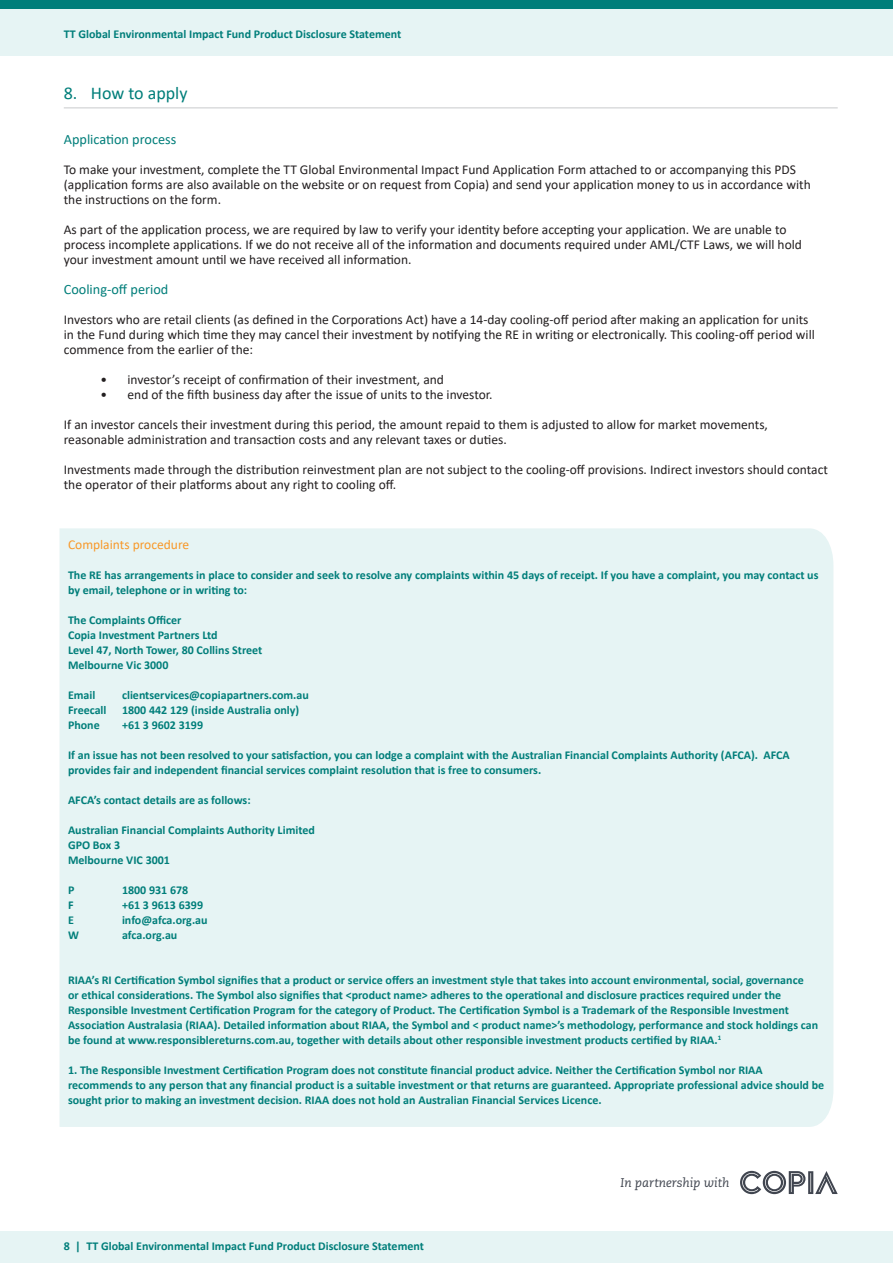
<style>
.page{position:relative;width:893px;height:1263px;background:#fff}
.page>*{position:absolute;margin:0;border:0;box-sizing:border-box;transform-origin:0 0}
.Artisan_heading_PDS{font:18px "Calibri";color:#007e7a}
.t1{font:14.25px "Calibri";color:#007e7a}
.t2{font:13.5px/15px "Calibri";color:#231f20}
.t3{font:13.5px "Calibri";color:#f89828}
.t4{font:italic 12.6px "Caecilia LT Pro 56";color:#40454f}
.t5{font:700 12px/15px "Calibri";color:#007e7a}
</style>
<div class="page">
<div style="left:0;top:0;width:893px;height:55px;background:#e6f4f4"></div>
<div style="left:0;top:0;width:893px;height:9px;background:#007e7a"></div>
<div style="left:0;top:1231px;width:893px;height:32px;background:#e6f4f4"></div>
<hr style="left:64px;top:108px;width:774px;height:1px;background:#c9cacc">
<div style="left:60px;top:528px;width:773px;height:599px;background:#e6f4f4"></div>
<svg style="left:740px;top:1171px;width:98px;height:23px"></svg>
<p class="t5" style="left:64px;top:26px;width:339px">TT Global Environmental Impact Fund Product Disclosure Statement</p>
<p class="Artisan_heading_PDS" style="left:64px;top:81px;width:125px">8. How to apply</p>
<p class="t1" style="left:64px;top:129px;width:114px">Application process</p>
<p class="t2" style="left:64px;top:162px;width:748px">To make your investment, complete the TT Global Environmental Impact Fund Application Form attached to or accompanying this PDS (application forms are also available on the website or on request from Copia) and send your application money to us in accordance with the instructions on the form.</p>
<p class="t2" style="left:64px;top:222px;width:740px">As part of the application process, we are required by law to verify your identity before accepting your application. We are unable to process incomplete applications. If we do not receive all of the information and documents required under AML/CTF Laws, we will hold your investment amount until we have received all information.</p>
<p class="t1" style="left:64px;top:279px;width:106px">Cooling-off period</p>
<p class="t2" style="left:64px;top:312px;width:753px">Investors who are retail clients (as defined in the Corporations Act) have a 14-day cooling-off period after making an application for units in the Fund during which time they may cancel their investment by notifying the RE in writing or electronically. This cooling-off period will commence from the earlier of the:</p>
<p class="t2" style="left:101px;top:372px;width:345px">• investor’s receipt of confirmation of their investment, and</p>
<p class="t2" style="left:101px;top:387px;width:394px">• end of the fifth business day after the issue of units to the investor.</p>
<p class="t2" style="left:64px;top:417px;width:706px">If an investor cancels their investment during this period, the amount repaid to them is adjusted to allow for market movements, reasonable administration and transaction costs and any relevant taxes or duties.</p>
<p class="t2" style="left:64px;top:462px;width:766px">Investments made through the distribution reinvestment plan are not subject to the cooling-off provisions. Indirect investors should contact the operator of their platforms about any right to cooling off.</p>
<p class="t3" style="left:68px;top:535px;width:123px">Complaints procedure</p>
<p class="t5" style="left:68px;top:567px;width:752px">The RE has arrangements in place to consider and seek to resolve any complaints within 45 days of receipt. If you have a complaint, you may contact us by email, telephone or in writing to:</p>
<p class="t5" style="left:68px;top:612px;width:196px">The Complaints Officer<br>Copia Investment Partners Ltd<br>Level 47, North Tower, 80 Collins Street<br>Melbourne Vic 3000</p>
<p class="t5" style="left:68px;top:687px;width:29px">Email</p>
<p class="t5" style="left:122px;top:687px;width:188px">clientservices@copiapartners.com.au</p>
<p class="t5" style="left:68px;top:702px;width:40px">Freecall</p>
<p class="t5" style="left:122px;top:702px;width:179px">1800 442 129 (inside Australia only)</p>
<p class="t5" style="left:68px;top:717px;width:33px">Phone</p>
<p class="t5" style="left:122px;top:717px;width:83px">+61 3 9602 3199</p>
<p class="t5" style="left:68px;top:747px;width:723px">If an issue has not been resolved to your satisfaction, you can lodge a complaint with the Australian Financial Complaints Authority (AFCA). AFCA provides fair and independent financial services complaint resolution that is free to consumers.</p>
<p class="t5" style="left:68px;top:792px;width:184px">AFCA’s contact details are as follows:</p>
<p class="t5" style="left:68px;top:822px;width:248px">Australian Financial Complaints Authority Limited<br>GPO Box 3<br>Melbourne VIC 3001</p>
<p class="t5" style="left:68px;top:882px;width:8px">P</p>
<p class="t5" style="left:122px;top:882px;width:68px">1800 931 678</p>
<p class="t5" style="left:68px;top:897px;width:7px">F</p>
<p class="t5" style="left:122px;top:897px;width:83px">+61 3 9613 6399</p>
<p class="t5" style="left:68px;top:912px;width:7px">E</p>
<p class="t5" style="left:122px;top:912px;width:87px">info@afca.org.au</p>
<p class="t5" style="left:68px;top:927px;width:12px">W</p>
<p class="t5" style="left:122px;top:927px;width:57px">afca.org.au</p>
<p class="t5" style="left:68px;top:972px;width:752px">RIAA’s RI Certification Symbol signifies that a product or service offers an investment style that takes into account environmental, social, governance<br>or ethical considerations. The Symbol also signifies that &lt;product name&gt; adheres to the operational and disclosure practices required under the Responsible Investment Certification Program for the category of Product. The Certification Symbol is a Trademark of the Responsible Investment Association Australasia (RIAA). Detailed information about RIAA, the Symbol and &lt; product name&gt;’s methodology, performance and stock holdings can be found at www.responsiblereturns.com.au, together with details about other responsible investment products certified by RIAA.<sup>1</sup></p>
<p class="t5" style="left:68px;top:1062px;width:758px">1. The Responsible Investment Certification Program does not constitute financial product advice. Neither the Certification Symbol nor RIAA recommends to any person that any financial product is a suitable investment or that returns are guaranteed. Appropriate professional advice should be sought prior to making an investment decision. RIAA does not hold an Australian Financial Services Licence.</p>
<p class="t5" style="left:64px;top:1238px;width:362px">8 | TT Global Environmental Impact Fund Product Disclosure Statement</p>
<p class="t4" style="left:620px;top:1174px;width:110px">In partnership with</p>
</div>
